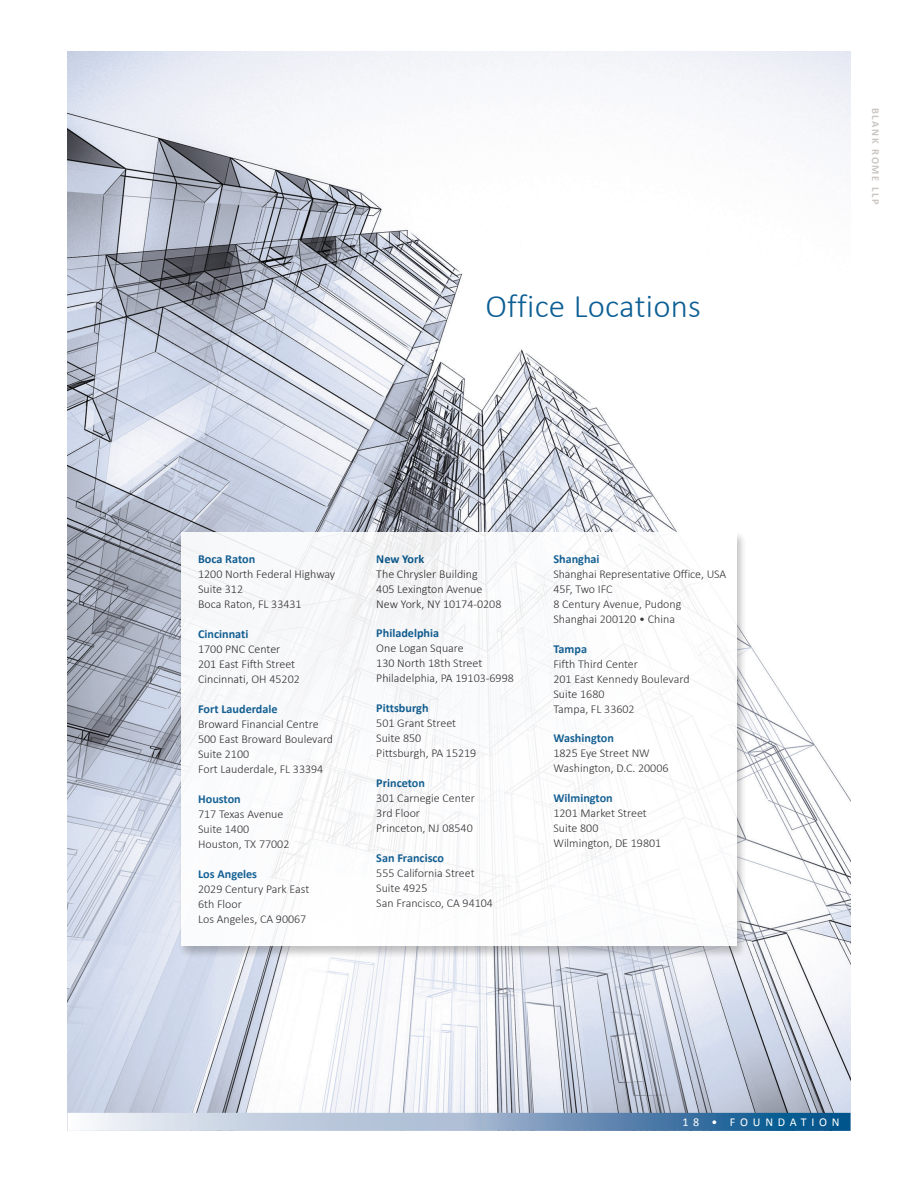
<style>
.page{position:relative;width:918px;height:1188px;background:#fff}
.page>*{position:absolute;margin:0;border:0;box-sizing:border-box;transform-origin:0 0}
.t1{font:300 33px "Calibri";letter-spacing:.005em;color:#0c5e94}
.t2{font:700 12.15px "Calibri";color:#00548b}
.t3{font:300 12px/15px "Calibri";color:#231f20}
.t4{font:12px "Calibri";letter-spacing:.4em;color:#fff}
.t5{font:700 10.5px "Calibri";letter-spacing:.15em;color:#cac6c3}
</style>
<div class="page">
<img style="left:68px;top:52px;width:782px;height:1061px">
<svg style="left:71px;top:1113px;width:779px;height:18px;background:#8ba9c6"></svg>
<div style="left:178px;top:531px;width:570px;height:427px;background:#231f20;opacity:.3"></div>
<div style="left:182px;top:532px;width:555px;height:414px;background:#fff"></div>
<h1 class="t1" style="left:485px;top:285px;width:217px">Office Locations</h1>
<p class="t5" style="left:883px;top:108px;width:98px;rotate:90deg">BLANK ROME LLP</p>
<p class="t2" style="left:198px;top:550px;width:59px">Boca Raton</p>
<p class="t3" style="left:198px;top:566px;width:139px">1200 North Federal Highway<br>Suite 312<br>Boca Raton, FL 33431</p>
<p class="t2" style="left:198px;top:625px;width:52px">Cincinnati</p>
<p class="t3" style="left:198px;top:641px;width:103px">1700 PNC Center<br>201 East Fifth Street<br>Cincinnati, OH 45202</p>
<p class="t2" style="left:198px;top:700px;width:81px">Fort Lauderdale</p>
<p class="t3" style="left:198px;top:716px;width:137px">Broward Financial Centre<br>500 East Broward Boulevard<br>Suite 2100<br>Fort Lauderdale, FL 33394</p>
<p class="t2" style="left:198px;top:790px;width:44px">Houston</p>
<p class="t3" style="left:198px;top:806px;width:93px">717 Texas Avenue<br>Suite 1400<br>Houston, TX 77002</p>
<p class="t2" style="left:198px;top:865px;width:61px">Los Angeles</p>
<p class="t3" style="left:198px;top:881px;width:113px">2029 Century Park East<br>6th Floor<br>Los Angeles, CA 90067</p>
<p class="t2" style="left:376px;top:550px;width:50px">New York</p>
<p class="t3" style="left:376px;top:566px;width:127px">The Chrysler Building<br>405 Lexington Avenue<br>New York, NY 10174-0208</p>
<p class="t2" style="left:376px;top:625px;width:64px">Philadelphia</p>
<p class="t3" style="left:376px;top:641px;width:139px">One Logan Square<br>130 North 18th Street<br>Philadelphia, PA 19103-6998</p>
<p class="t2" style="left:376px;top:699px;width:54px">Pittsburgh</p>
<p class="t3" style="left:376px;top:715px;width:102px">501 Grant Street<br>Suite 850<br>Pittsburgh, PA 15219</p>
<p class="t2" style="left:376px;top:774px;width:50px">Princeton</p>
<p class="t3" style="left:376px;top:790px;width:100px">301 Carnegie Center<br>3rd Floor<br>Princeton, NJ 08540</p>
<p class="t2" style="left:376px;top:849px;width:69px">San Francisco</p>
<p class="t3" style="left:376px;top:865px;width:118px">555 California Street<br>Suite 4925<br>San Francisco, CA 94104</p>
<p class="t2" style="left:553px;top:550px;width:48px">Shanghai</p>
<p class="t3" style="left:553px;top:566px;width:174px">Shanghai Representative Office, USA<br>45F, Two IFC<br>8 Century Avenue, Pudong<br>Shanghai 200120 • China</p>
<p class="t2" style="left:553px;top:640px;width:35px">Tampa</p>
<p class="t3" style="left:553px;top:656px;width:138px">Fifth Third Center<br>201 East Kennedy Boulevard<br>Suite 1680<br>Tampa, FL 33602</p>
<p class="t2" style="left:553px;top:730px;width:62px">Washington</p>
<p class="t3" style="left:553px;top:746px;width:117px">1825 Eye Street NW<br>Washington, D.C. 20006</p>
<p class="t2" style="left:553px;top:789px;width:61px">Wilmington</p>
<p class="t3" style="left:553px;top:805px;width:109px">1201 Market Street<br>Suite 800<br>Wilmington, DE 19801</p>
<p class="t4" style="left:682px;top:1114px;width:159px">18 • FOUNDATION</p>
</div>
